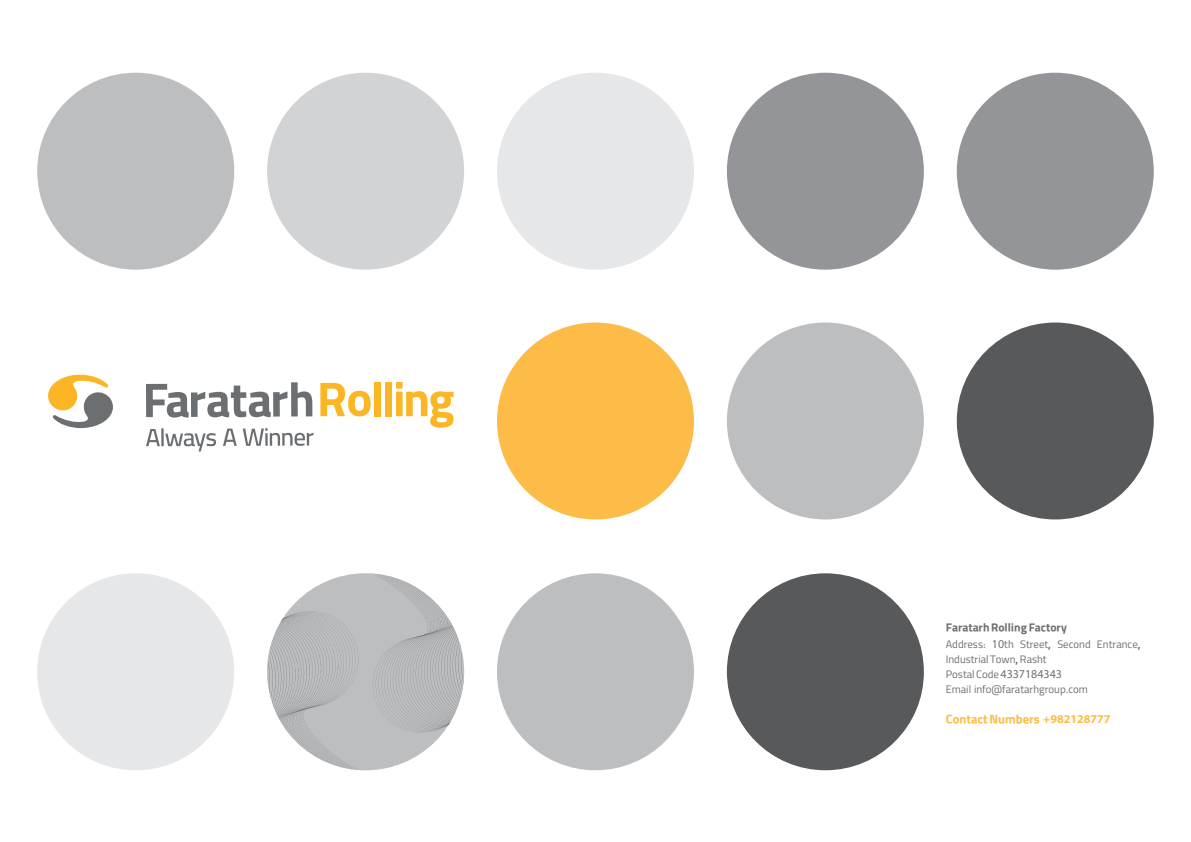
<style>
.page{position:relative;width:1191px;height:842px;background:#fff}
.page>*{position:absolute;margin:0;border:0;box-sizing:border-box;transform-origin:0 0}
.t1{font:800 14px "Fara";color:#fdbc47}
.t2{font:800 13px "Fara";color:#6d6e71}
.t3{font:300 12px/15px "Fara";color:#6d6e71}
.s1{font-family:"Myriad Pro";font-weight:400}
.s2{font-weight:800}
.s3{font-family:"Myriad Pro";font-weight:700;font-size:12px}
</style>
<div class="page">
<div style="left:37px;top:73px;width:197px;height:197px;background:#bcbec0;border-radius:50%"></div>
<div style="left:267px;top:73px;width:197px;height:197px;background:#d1d3d4;border-radius:50%"></div>
<div style="left:37px;top:573px;width:197px;height:197px;background:#e6e7e8;border-radius:50%"></div>
<svg style="left:267px;top:573px;width:197px;height:197px"></svg>
<div style="left:497px;top:322px;width:197px;height:197px;background:#fdbc47;border-radius:50%"></div>
<div style="left:497px;top:573px;width:197px;height:197px;background:#bcbec0;border-radius:50%"></div>
<div style="left:497px;top:73px;width:197px;height:197px;background:#e6e7e8;border-radius:50%"></div>
<div style="left:956px;top:322px;width:197px;height:197px;background:#58595b;border-radius:50%"></div>
<div style="left:956px;top:73px;width:197px;height:197px;background:#939598;border-radius:50%"></div>
<div style="left:727px;top:322px;width:197px;height:197px;background:#bcbec0;border-radius:50%"></div>
<div style="left:727px;top:573px;width:197px;height:197px;background:#58595b;border-radius:50%"></div>
<div style="left:727px;top:73px;width:197px;height:197px;background:#939598;border-radius:50%"></div>
<svg style="left:146px;top:382px;width:166px;height:36px"></svg>
<svg style="left:48px;top:375px;width:65px;height:53px"></svg>
<svg style="left:320px;top:383px;width:51px;height:33px"></svg>
<div style="left:374px;top:382px;width:7px;height:34px;background:#fcb525"></div>
<div style="left:385px;top:382px;width:7px;height:34px;background:#fcb525"></div>
<svg style="left:396px;top:382px;width:57px;height:46px"></svg>
<hr style="left:161px;top:428px;width:3px;height:18px;background:#6c6f72">
<svg style="left:146px;top:429px;width:70px;height:22px"></svg>
<svg style="left:223px;top:429px;width:14px;height:17px"></svg>
<svg style="left:243px;top:428px;width:70px;height:18px"></svg>
<p class="t2" style="left:945px;top:620px;width:123px">Faratarh Rolling Factory</p>
<p class="t3" style="left:945px;top:638px;width:196px">Address: <span class="s1">10</span>th Street<span class="s2">,</span> Second Entrance<span class="s2">,<br></span>Industrial Town<span class="s2">,</span> Rasht<br>Postal Code <span class="s1">4337184343<br></span>Email info@faratarhgroup.com</p>
<p class="t1" style="left:945px;top:711px;width:166px">Contact Numbers <span class="s3">+982128777</span></p>
</div>
